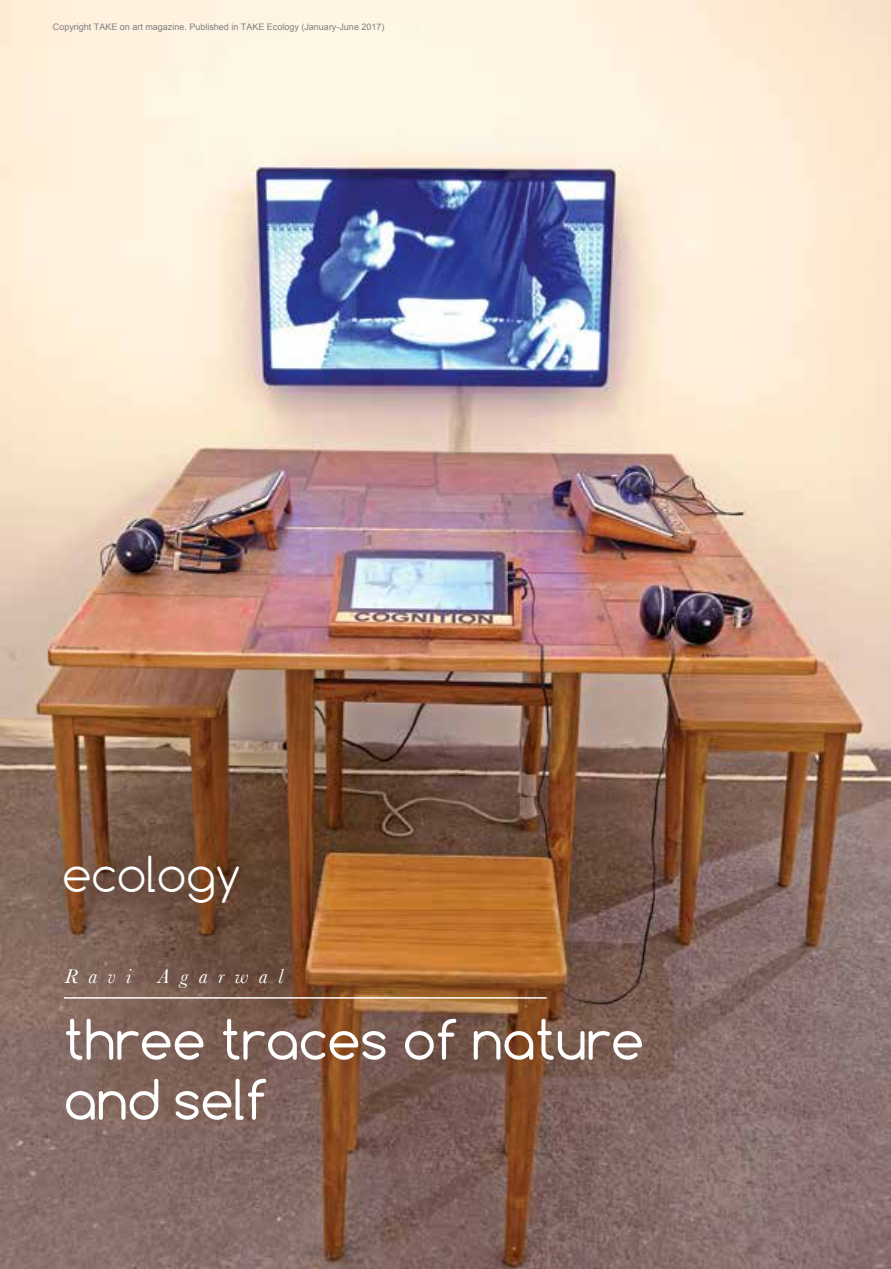
<style>
.page{position:relative;width:891px;height:1269px;background:#fff}
.page>*{position:absolute;margin:0;border:0;box-sizing:border-box;transform-origin:0 0}
.t1{font:52.5px/60px "Comfortaa";color:#fff}
.t2{font:300 46.65px "Comfortaa";color:#fff}
.t3{font:italic 21px "Baskerville";letter-spacing:.51em;color:#fff}
.t4{font:9px "Arial";color:#808080}
</style>
<div class="page">
<img style="left:0;top:0;width:891px;height:1269px">
<hr style="left:64px;top:997px;width:483px;height:2px;background:#fff">
<p class="t4" style="left:53px;top:21px;width:333px">Copyright TAKE on art magazine. Published in TAKE Ecology (January-June 2017)</p>
<h2 class="t2" style="left:63px;top:856px;width:180px">ecology</h2>
<h3 class="t3" style="left:65px;top:964px;width:68px">Ravi</h3>
<h3 class="t3" style="left:158px;top:964px;width:127px">Agarwal</h3>
<h1 class="t1" style="left:64px;top:1015px;width:582px">three traces of nature and self</h1>
</div>
